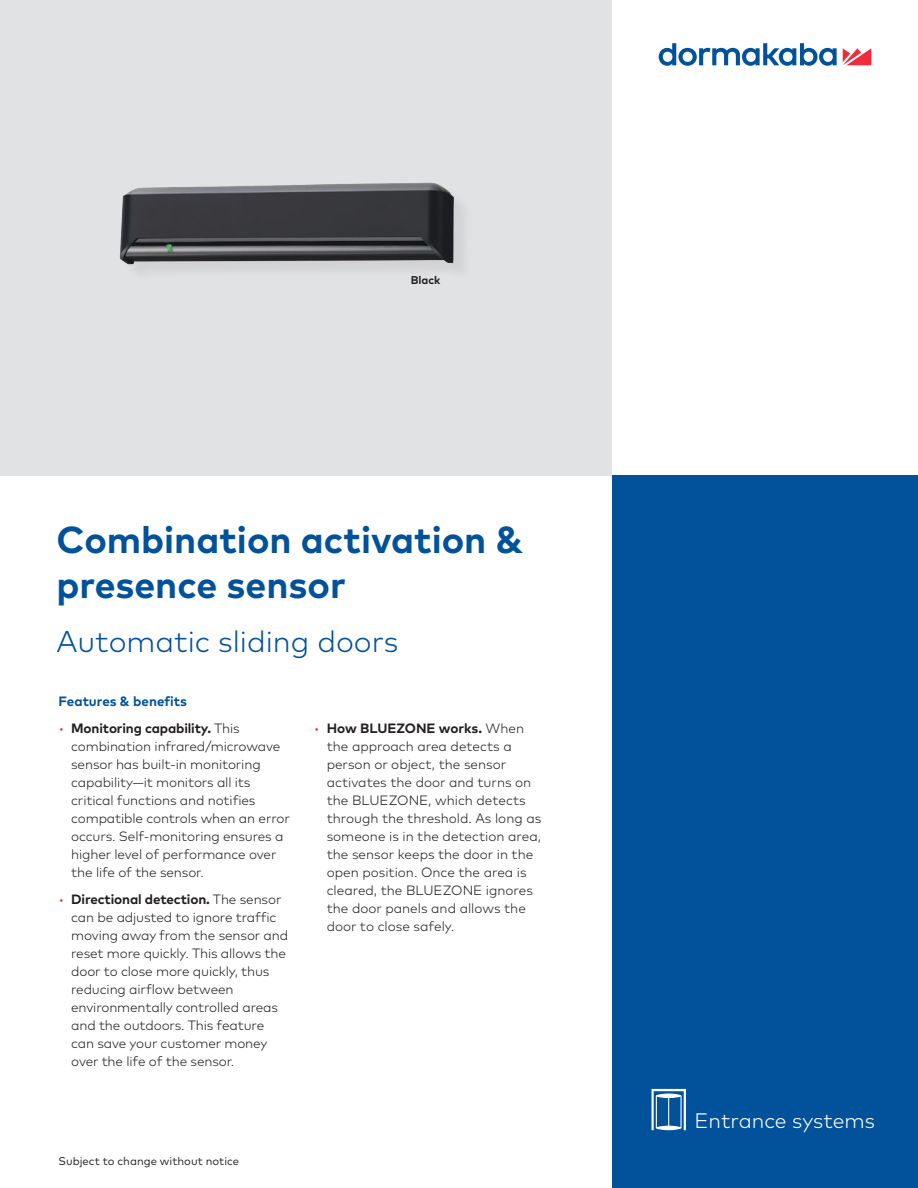
<style>
.page{position:relative;width:918px;height:1188px;background:#fff}
.page>*{position:absolute;margin:0;border:0;box-sizing:border-box;transform-origin:0 0}
.t1{font:700 37.5px/45px "Mark Pro";color:#01519b}
.t2{font:300 30px "Mark Pro";color:#01519b}
.t3{font:300 21px "Mark Pro";color:#fff}
.t4{font:300 13.5px/18px "Mark Pro";letter-spacing:-.01em;color:#231f20}
.t5{font:700 13.5px "Mark Pro";color:#01519b}
.t6{font:11.25px "Mark Pro";color:#231f20}
.t7{font:700 11.25px "Mark Pro";color:#231f20}
.s1{color:#ee2c3b}
.s2{font-weight:700}
</style>
<div class="page">
<svg style="left:843px;top:48px;width:28px;height:17px"></svg>
<svg style="left:659px;top:43px;width:178px;height:23px"></svg>
<div style="left:612px;top:475px;width:306px;height:713px;background:#01519b"></div>
<div style="left:0;top:0;width:612px;height:475px;background:#e1e2e4"></div>
<img style="left:119px;top:182px;width:344px;height:90px">
<svg style="left:652px;top:1089px;width:34px;height:41px"></svg>
<p class="t7" style="left:411px;top:272px;width:31px">Black</p>
<h1 class="t1" style="left:57px;top:515px;width:468px">Combination activation &amp; presence sensor</h1>
<h2 class="t2" style="left:57px;top:619px;width:343px">Automatic sliding doors</h2>
<p class="t5" style="left:58px;top:691px;width:130px">Features &amp; benefits</p>
<p class="t4" style="left:71px;top:719px;width:220px;text-indent:-13px"><span class="s1">•</span> <span class="s2">Monitoring capability.</span> This combination infrared/microwave sensor has built-in monitoring capability—it monitors all its critical functions and notifies compatible controls when an error occurs. Self-monitoring ensures a higher level of performance over the life of the sensor.</p>
<p class="t4" style="left:71px;top:890px;width:218px;text-indent:-13px"><span class="s1">•</span> <span class="s2">Directional detection.</span> The sensor can be adjusted to ignore traffic moving away from the sensor and reset more quickly. This allows the door to close more quickly, thus reducing airflow between environmentally controlled areas and the outdoors. This feature can save your customer money over the life of the sensor.</p>
<p class="t4" style="left:327px;top:719px;width:216px;text-indent:-13px"><span class="s1">•</span> <span class="s2">How BLUEZONE works.</span> When the approach area detects a person or object, the sensor activates the door and turns on the BLUEZONE, which detects through the threshold. As long as someone is in the detection area, the sensor keeps the door in the open position. Once the area is cleared, the BLUEZONE ignores the door panels and allows the door to close safely.</p>
<p class="t6" style="left:58px;top:1153px;width:182px">Subject to change without notice</p>
<h3 class="t3" style="left:695px;top:1105px;width:182px">Entrance systems</h3>
</div>
